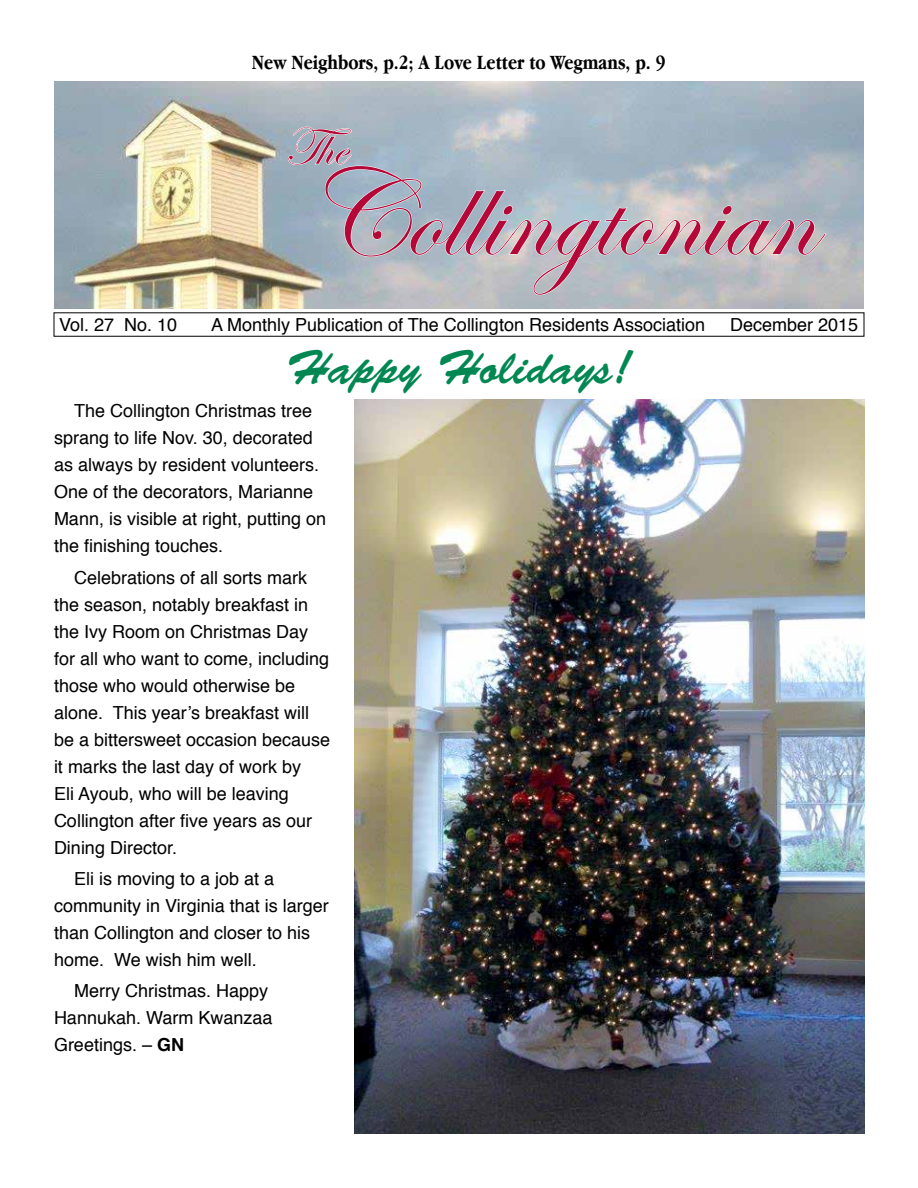
<style>
.page{position:relative;width:918px;height:1188px;background:#fff}
.page>*{position:absolute;margin:0;border:0;box-sizing:border-box;transform-origin:0 0}
.t1{font:126px "Edwardian Script ITC";color:#b30838}
.t2{font:54px "Edwardian Script ITC";color:#b30838}
.t3{font:48px "Brush Script Std";color:#008752}
.t4{font:700 21px "Apple Garamond";color:#000}
.t5{font:18px/27px "Helvetica";color:#000}
.s1{font-weight:700}
</style>
<div class="page">
<img style="left:54px;top:81px;width:809px;height:228px">
<svg style="left:287px;top:126px;width:539px;height:170px;background:#b2bcc5"></svg>
<img style="left:354px;top:399px;width:510px;height:735px">
<p class="t4" style="left:252px;top:50px;width:415px">New Neighbors, p.2; A Love Letter to Wegmans, p. 9</p>
<h2 class="t2" style="left:284px;top:117px;width:68px">Th e</h2>
<h1 class="t1" style="left:303px;top:146px;width:512px">Collingtonian</h1>
<p class="t5" style="left:59px;top:311px;width:120px">Vol. 27 No. 10</p>
<p class="t5" style="left:211px;top:311px;width:495px">A Monthly Publication of The Collington Residents Association</p>
<p class="t5" style="left:730px;top:311px;width:130px">December 2015</p>
<h3 class="t3" style="left:286px;top:341px;width:347px">Happy Holidays!</h3>
<p class="t5" style="left:54px;top:398px;width:274px;text-indent:20px">The Collington Christmas tree sprang to life Nov. 30, decorated as always by resident volunteers.<br>One of the decorators, Marianne<br>Mann, is visible at right, putting on the finishing touches.</p>
<p class="t5" style="left:54px;top:564px;width:278px;text-indent:20px">Celebrations of all sorts mark the season, notably breakfast in the Ivy Room on Christmas Day for all who want to come, including those who would otherwise be alone. This year’s breakfast will be a bittersweet occasion because it marks the last day of work by<br>Eli Ayoub, who will be leaving<br>Collington after five years as our<br>Dining Director.</p>
<p class="t5" style="left:54px;top:866px;width:276px;text-indent:20px">Eli is moving to a job at a community in Virginia that is larger than Collington and closer to his home. We wish him well.</p>
<p class="t5" style="left:54px;top:978px;width:220px;text-indent:20px">Merry Christmas. Happy<br>Hannukah. Warm Kwanzaa<br>Greetings. – <span class="s1">GN</span></p>
</div>
